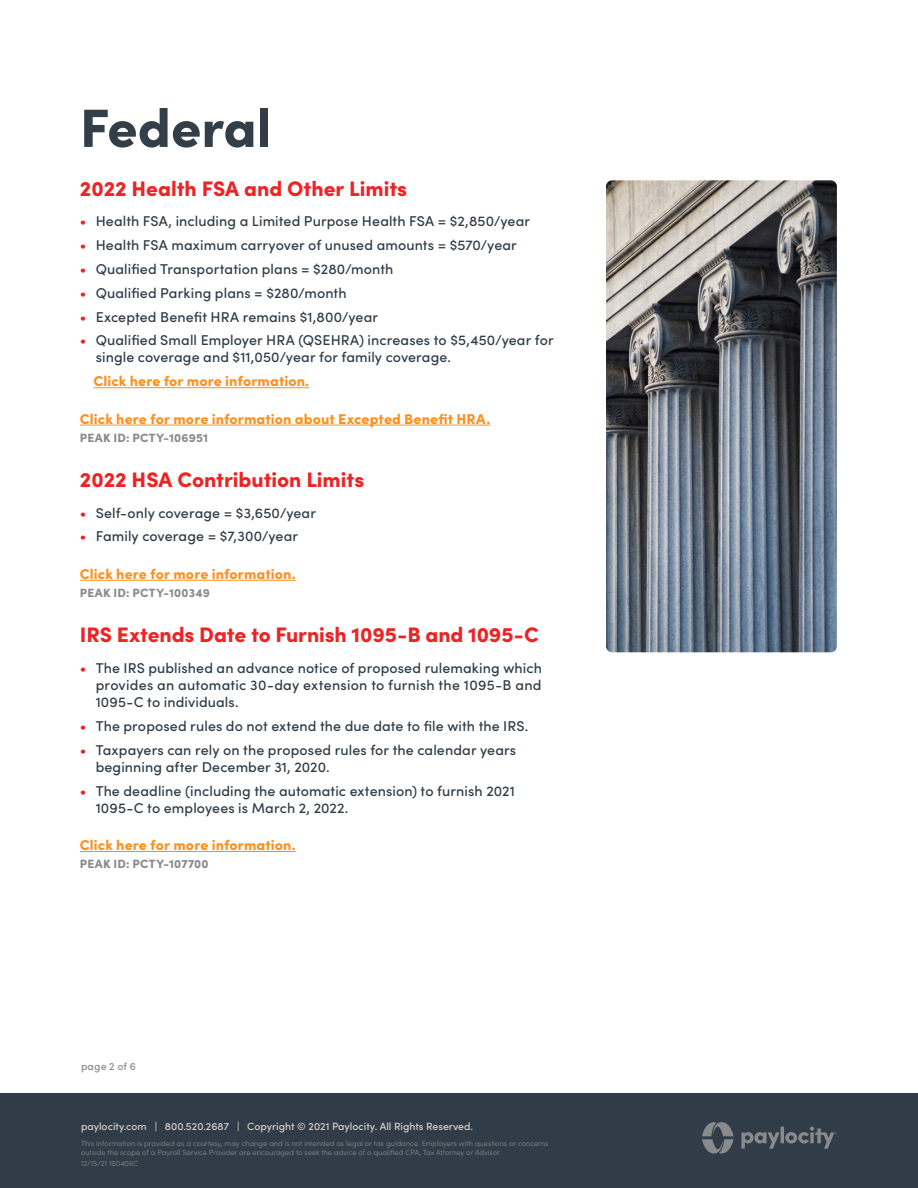
<style>
.page{position:relative;width:918px;height:1188px;background:#fff}
.page>*{position:absolute;margin:0;border:0;box-sizing:border-box;transform-origin:0 0}
.Main_Title_-_Dark_Gr{font:900 54px "Sofia Pro";color:#323e48}
.Primary_Header_-_Red{font:900 21px "Sofia Pro";color:#ee2325}
.PEAK_ID{font:900 21px "Sofia Pro";letter-spacing:-.005em;color:#ee2325}
.t1{font:500 14.25px/17.1px "Sofia Pro";letter-spacing:.01em;color:#303d48}
.CTA{font:900 14.25px "Sofia Pro";letter-spacing:.01em;color:#ff8f1c}
.Bullet{font:900 14.25px "Sofia Pro";letter-spacing:.01em;color:#ff8f1c}
.PEAK_ID-2{font:900 12px "Sofia Pro";letter-spacing:.02em;color:#898a8d}
.t2{font:500 10.5px "Sofia Pro";color:#d6d1ca}
.t3{font:500 10.5px "Sofia Pro";letter-spacing:.02em;color:#898a8d}
.File_Name_-_On_Dark{font:300 7.5px/9px "Sofia Pro";color:#898a8d}
.s1{color:#ed2024}
</style>
<div class="page">
<div style="left:0;top:1094px;width:918px;height:94px;background:#303d48"></div>
<svg style="left:702px;top:1122px;width:32px;height:31px"></svg>
<svg style="left:741px;top:1127px;width:96px;height:22px"></svg>
<hr style="left:93px;top:387px;width:216px;height:1px;background:#ff8f1c">
<hr style="left:80px;top:425px;width:410px;height:1px;background:#ff8f1c">
<hr style="left:80px;top:580px;width:216px;height:1px;background:#ff8f1c">
<hr style="left:80px;top:851px;width:216px;height:1px;background:#ff8f1c">
<img style="left:606px;top:180px;width:231px;height:472px">
<p class="Main_Title_-_Dark_Gr" style="left:80px;top:86px;width:193px">Federal</p>
<p class="Primary_Header_-_Red" style="left:80px;top:172px;width:329px">2022 Health FSA and Other Limits</p>
<p class="t1" style="left:80px;top:212px;width:452px"><span class="s1">•</span> Health FSA, including a Limited Purpose Health FSA = $2,850/year</p>
<p class="t1" style="left:80px;top:236px;width:438px"><span class="s1">•</span> Health FSA maximum carryover of unused amounts = $570/year</p>
<p class="t1" style="left:80px;top:259px;width:315px"><span class="s1">•</span> Qualified Transportation plans = $280/month</p>
<p class="t1" style="left:80px;top:283px;width:268px"><span class="s1">•</span> Qualified Parking plans = $280/month</p>
<p class="t1" style="left:80px;top:307px;width:300px"><span class="s1">•</span> Excepted Benefit HRA remains $1,800/year</p>
<p class="t1" style="left:96px;top:331px;width:460px;text-indent:-16px"><span class="s1">•</span> Qualified Small Employer HRA (QSEHRA) increases to $5,450/year for single coverage and $11,050/year for family coverage.</p>
<p class="Bullet" style="left:93px;top:370px;width:217px">Click here for more information.</p>
<p class="CTA" style="left:80px;top:407px;width:412px">Click here for more information about Excepted Benefit HRA.</p>
<p class="PEAK_ID-2" style="left:80px;top:428px;width:130px">PEAK ID: PCTY-106951</p>
<p class="Primary_Header_-_Red" style="left:80px;top:463px;width:286px">2022 HSA Contribution Limits</p>
<p class="t1" style="left:80px;top:503px;width:238px"><span class="s1">•</span> Self-only coverage = $3,650/year</p>
<p class="t1" style="left:80px;top:527px;width:220px"><span class="s1">•</span> Family coverage = $7,300/year</p>
<p class="CTA" style="left:80px;top:563px;width:217px">Click here for more information.</p>
<p class="PEAK_ID-2" style="left:80px;top:583px;width:132px">PEAK ID: PCTY-100349</p>
<p class="PEAK_ID" style="left:80px;top:618px;width:461px">IRS Extends Date to Furnish 1095-B and 1095-C</p>
<p class="t1" style="left:96px;top:658px;width:448px;text-align:justify;text-indent:-16px"><span class="s1">•</span> The IRS published an advance notice of proposed rulemaking which provides an automatic 30-day extension to furnish the 1095-B and 1095-C to individuals.</p>
<p class="t1" style="left:80px;top:716px;width:450px"><span class="s1">•</span> The proposed rules do not extend the due date to file with the IRS.</p>
<p class="t1" style="left:96px;top:740px;width:422px;text-indent:-16px"><span class="s1">•</span> Taxpayers can rely on the proposed rules for the calendar years beginning after December 31, 2020.</p>
<p class="t1" style="left:96px;top:781px;width:421px;text-indent:-16px"><span class="s1">•</span> The deadline (including the automatic extension) to furnish 2021<br>1095-C to employees is March 2, 2022.</p>
<p class="CTA" style="left:80px;top:834px;width:217px">Click here for more information.</p>
<p class="PEAK_ID-2" style="left:80px;top:854px;width:130px">PEAK ID: PCTY-107700</p>
<p class="t3" style="left:81px;top:1059px;width:56px">page 2 of 6</p>
<p class="t2" style="left:81px;top:1118px;width:394px">paylocity.com | 800.520.2687 | Copyright © 2021 Paylocity. All Rights Reserved.</p>
<p class="File_Name_-_On_Dark" style="left:81px;top:1139px;width:469px">This information is provided as a courtesy, may change and is not intended as legal or tax guidance. Employers with questions or concerns outside the scope of a Payroll Service Provider are encouraged to seek the advice of a qualified CPA, Tax Attorney or Advisor.</p>
<p class="File_Name_-_On_Dark" style="left:81px;top:1159px;width:59px">12/15/21 160406C</p>
</div>
